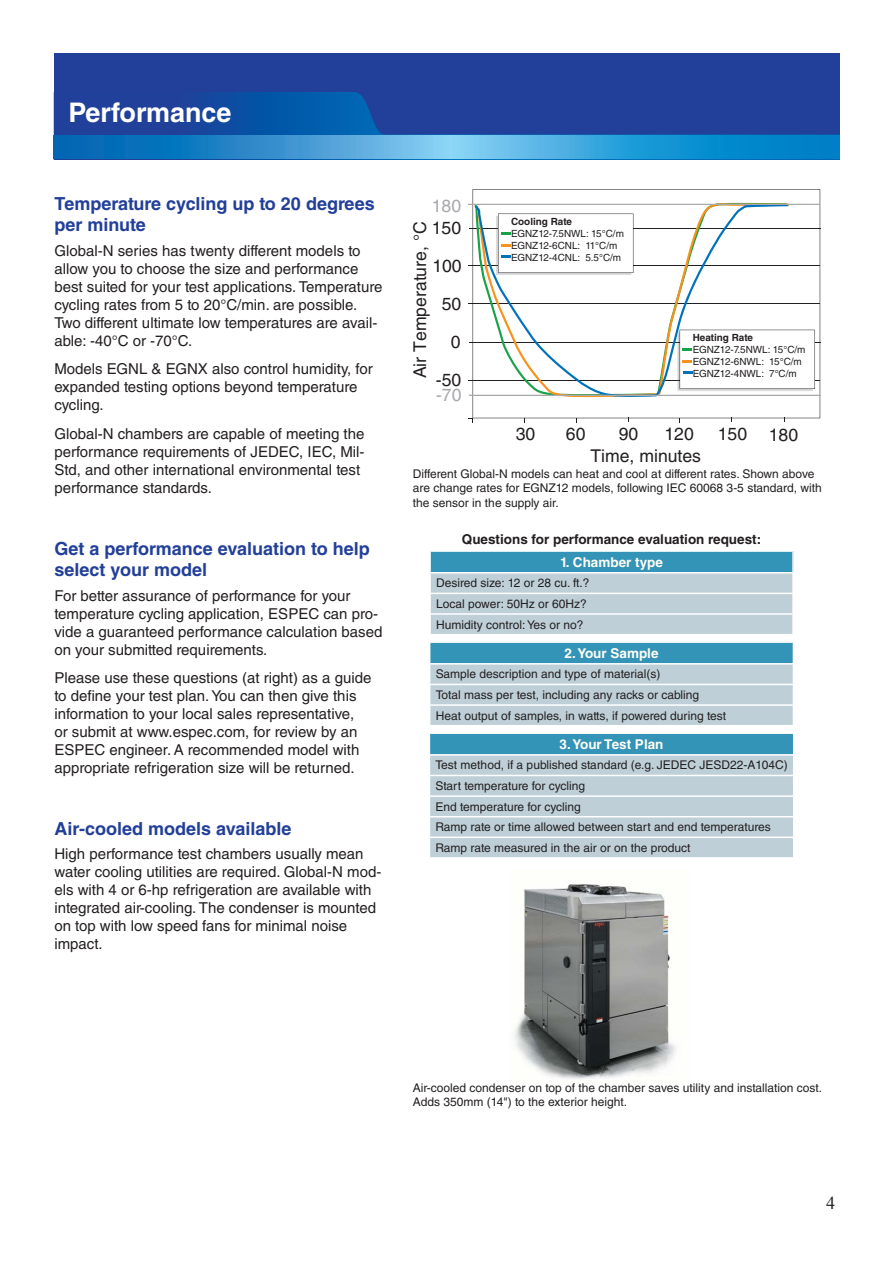
<style>
.page{position:relative;width:893px;height:1263px;background:#fff}
.page>*{position:absolute;margin:0;border:0;box-sizing:border-box;transform-origin:0 0}
.t1{font:700 27px "Helvetica LT Std";color:#fff}
.t2{font:700 18px/21.6px "Helvetica LT Std";color:#223f99}
.t3{font:18px "Times New Roman";color:#231f20}
.t4{font:17.55px "Helvetica LT Std";color:#231f20}
.t5{font:17.55px "Helvetica LT Std";color:#a8a9ad}
.t6{font:15px/18px "Helvetica LT Std";color:#231f20}
.t7{font:700 13.5px "Helvetica LT Std";color:#231f20}
.t8{font:700 13.5px "Helvetica LT Std";color:#fffef4}
.t9{font:12px/20.5px "Helvetica LT Std";color:#231f20}
.t10{font:9.9px/11.9px "Helvetica LT Std";color:#231f20}
.t11{font:700 9.9px "Helvetica LT Std";color:#231f20}
</style>
<div class="page">
<div style="left:54px;top:54px;width:785px;height:106px;background:#223f99"></div>
<svg style="left:54px;top:92px;width:785px;height:68px"></svg>
<svg style="left:54px;top:136px;width:785px;height:1px"></svg>
<svg style="left:54px;top:139px;width:785px;height:1px"></svg>
<svg style="left:54px;top:142px;width:785px;height:1px"></svg>
<svg style="left:54px;top:145px;width:785px;height:1px"></svg>
<svg style="left:54px;top:148px;width:785px;height:1px"></svg>
<svg style="left:54px;top:151px;width:785px;height:1px"></svg>
<svg style="left:54px;top:154px;width:785px;height:1px"></svg>
<svg style="left:54px;top:157px;width:785px;height:1px"></svg>
<svg style="left:473px;top:189px;width:347px;height:229px"></svg>
<hr style="left:468px;top:380px;width:352px;height:1px;background:#231f20">
<hr style="left:469px;top:342px;width:351px;height:1px;background:#231f20">
<hr style="left:468px;top:304px;width:352px;height:1px;background:#231f20">
<hr style="left:468px;top:266px;width:352px;height:1px;background:#231f20">
<hr style="left:469px;top:228px;width:351px;height:1px;background:#231f20">
<svg style="left:475px;top:205px;width:313px;height:192px"></svg>
<hr style="left:469px;top:395px;width:351px;height:1px;background:#a8a9ad">
<hr style="left:468px;top:204px;width:352px;height:1px;background:#a8a9ad">
<svg style="left:496px;top:214px;width:137px;height:61px"></svg>
<svg style="left:677px;top:330px;width:138px;height:61px"></svg>
<div style="left:430px;top:551px;width:363px;height:22px;background:#3494b8"></div>
<hr style="left:429px;top:550px;width:365px;height:2px;background:#fff">
<hr style="left:429px;top:552px;width:2px;height:20px;background:#fff">
<hr style="left:792px;top:552px;width:2px;height:20px;background:#fff">
<hr style="left:429px;top:572px;width:365px;height:1px;background:#fff">
<svg style="left:430px;top:573px;width:363px;height:61px;background:#c2d2d9"></svg>
<svg style="left:430px;top:643px;width:364px;height:82px;background:#a0c3d1"></svg>
<svg style="left:429px;top:734px;width:365px;height:123px;background:#abc8d4"></svg>
<img style="left:514px;top:884px;width:162px;height:195px">
<h1 class="t1" style="left:68px;top:96px;width:165px">Performance</h1>
<p class="t2" style="left:54px;top:192px;width:322px">Temperature cycling up to 20 degrees per minute</p>
<p class="t6" style="left:54px;top:241px;width:330px">Global-N series has twenty different models to allow you to choose the size and performance best suited for your test applications. Temperature cycling rates from 5 to 20°C/min. are possible.<br>Two different ultimate low temperatures are avail&shy;able: -40°C or -70°C.</p>
<p class="t6" style="left:54px;top:360px;width:320px">Models EGNL &amp; EGNX also control humidity, for expanded testing options beyond temperature cycling.</p>
<p class="t6" style="left:54px;top:425px;width:312px">Global-N chambers are capable of meeting the performance requirements of JEDEC, IEC, Mil-Std, and other international environmental test performance standards.</p>
<p class="t2" style="left:54px;top:537px;width:317px">Get a performance evaluation to help select your model</p>
<p class="t6" style="left:54px;top:586px;width:329px">For better assurance of performance for your temperature cycling application, ESPEC can pro&shy;vide a guaranteed performance calculation based on your submitted requirements.</p>
<p class="t6" style="left:54px;top:669px;width:319px">Please use these questions (at right) as a guide to define your test plan. You can then give this information to your local sales representative,<br>or submit at www.espec.com, for review by an ESPEC engineer. A recommended model with appropriate refrigeration size will be returned.</p>
<p class="t2" style="left:54px;top:817px;width:238px">Air-cooled models available</p>
<p class="t6" style="left:54px;top:845px;width:328px">High performance test chambers usually mean water cooling utilities are required. Global-N mod&shy;els with 4 or 6-hp refrigeration are available with integrated air-cooling. The condenser is mounted on top with low speed fans for minimal noise impact.</p>
<p class="t5" style="left:432px;top:196px;width:31px">180</p>
<p class="t4" style="left:432px;top:218px;width:31px">150</p>
<p class="t4" style="left:410px;top:378px;width:158px;rotate:-90deg">Air Temperature, °C</p>
<p class="t4" style="left:432px;top:255px;width:31px">100</p>
<p class="t4" style="left:442px;top:294px;width:21px">50</p>
<p class="t4" style="left:451px;top:331px;width:11px">0</p>
<p class="t4" style="left:436px;top:369px;width:27px">-50</p>
<p class="t5" style="left:436px;top:384px;width:27px">-70</p>
<p class="t11" style="left:511px;top:215px;width:62px">Cooling Rate</p>
<p class="t10" style="left:511px;top:227px;width:114px">EGNZ12-7.5NWL: 15°C/m<br>EGNZ12-6CNL: 11°C/m<br>EGNZ12-4CNL: 5.5°C/m</p>
<p class="t11" style="left:693px;top:331px;width:62px">Heating Rate</p>
<p class="t10" style="left:693px;top:343px;width:114px">EGNZ12-7.5NWL: 15°C/m<br>EGNZ12-6NWL: 15°C/m<br>EGNZ12-4NWL: 7°C/m</p>
<p class="t4" style="left:516px;top:424px;width:21px">30</p>
<p class="t4" style="left:566px;top:424px;width:21px">60</p>
<p class="t4" style="left:619px;top:424px;width:21px">90</p>
<p class="t4" style="left:664px;top:424px;width:31px">120</p>
<p class="t4" style="left:718px;top:424px;width:82px">150 180</p>
<p class="t4" style="left:590px;top:446px;width:112px">Time, minutes</p>
<p class="t9" style="left:413px;top:466px;width:410px;line-height:14.4px">Different Global-N models can heat and cool at different rates. Shown above are change rates for EGNZ12 models, following IEC 60068 3-5 standard, with the sensor in the supply air.</p>
<p class="t7" style="left:462px;top:531px;width:301px">Questions for performance evaluation request:</p>
<p class="t8" style="left:560px;top:554px;width:104px">1. Chamber type</p>
<p class="t9" style="left:436px;top:573px;width:155px">Desired size: 12 or 28 cu. ft.?<br>Local power: 50Hz or 60Hz?<br>Humidity control: Yes or no?</p>
<p class="t8" style="left:564px;top:645px;width:96px">2. Your Sample</p>
<p class="t9" style="left:436px;top:664px;width:292px">Sample description and type of material(s)<br>Total mass per test, including any racks or cabling<br>Heat output of samples, in watts, if powered during test</p>
<p class="t8" style="left:560px;top:736px;width:105px">3. Your Test Plan</p>
<p class="t9" style="left:435px;top:755px;width:354px">Test method, if a published standard (e.g. JEDEC JESD22-A104C)<br>Start temperature for cycling<br>End temperature for cycling<br>Ramp rate or time allowed between start and end temperatures Ramp rate measured in the air or on the product</p>
<p class="t9" style="left:413px;top:1080px;width:411px;line-height:14.4px">Air-cooled condenser on top of the chamber saves utility and installation cost.<br>Adds 350mm (14") to the exterior height.</p>
<p class="t3" style="left:826px;top:1191px;width:10px">4</p>
</div>
